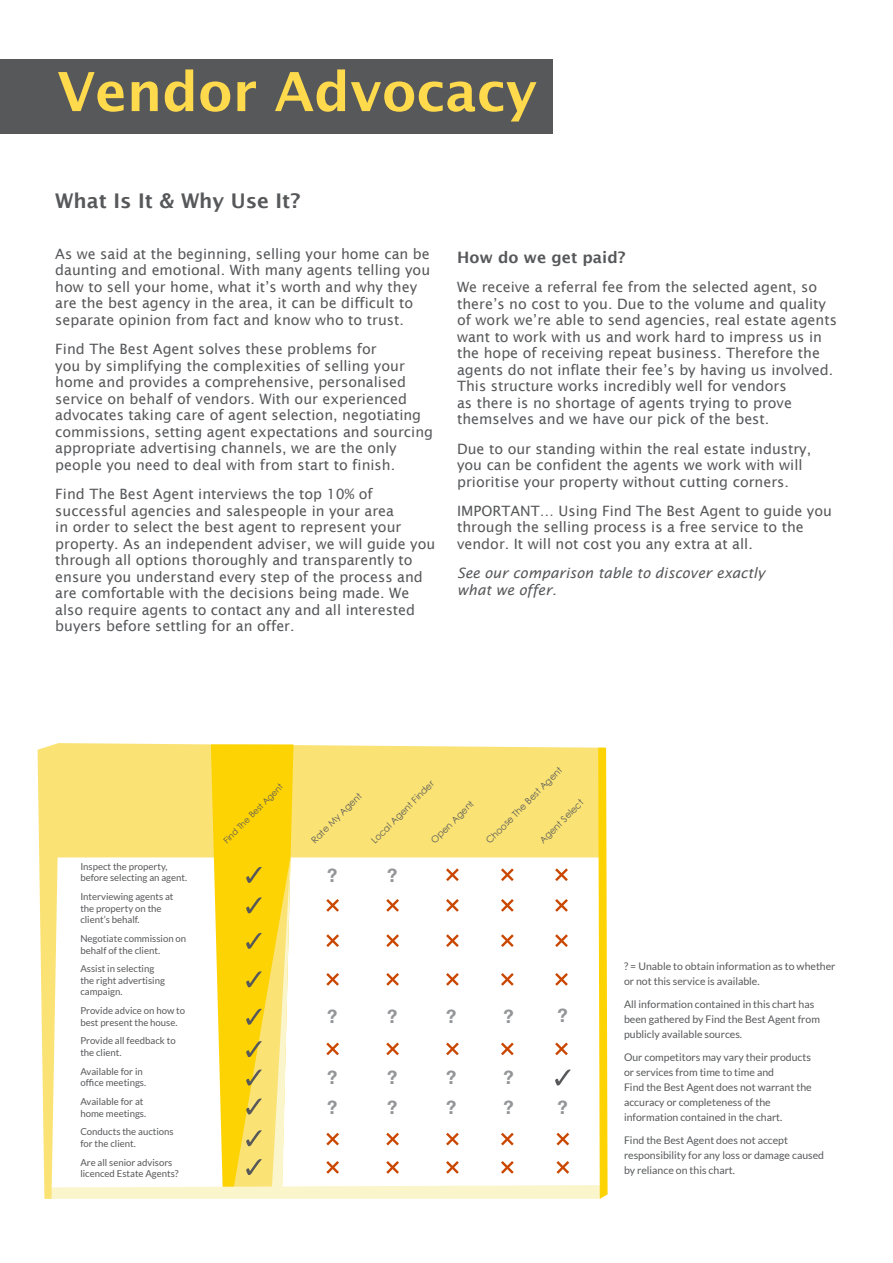
<style>
.page{position:relative;width:893px;height:1263px;background:#fff}
.page>*{position:absolute;margin:0;border:0;box-sizing:border-box;transform-origin:0 0}
.Standout{font:600 54px "Lucida Sans";color:#ffda4d}
.Heading{font:600 20.25px "Lucida Sans";color:#57585a}
.t1{font:700 18.45px "Helvetica Neue";color:#939598}
.Subheading{font:600 15.75px "Lucida Sans";color:#57585a}
.Body{font:14.25px/16.5px "Lucida Sans";color:#57585a}
.Body-2{font:italic 14.25px/16.5px "Lucida Sans";color:#57585a}
.t2{font:10.5px/15px "Lato";color:#57585a}
.t3{font:9.6px/11.6px "Lato";color:#57585a}
.t4{font:9.15px "Century Gothic";color:#57585a}
.t5{font:8.4px "Century Gothic";color:#57585a}
</style>
<div class="page">
<div style="left:0;top:60px;width:553px;height:74px;background:#57585a"></div>
<svg style="left:38px;top:743px;width:570px;height:456px"></svg>
<p class="Standout" style="left:57px;top:61px;width:481px">Vendor Advocacy</p>
<p class="Heading" style="left:55px;top:190px;width:247px">What Is It &amp; Why Use It?</p>
<p class="Body" style="left:55px;top:246px;width:376px">As we said at the beginning, selling your home can be daunting and emotional. With many agents telling you how to sell your home, what it’s worth and why they are the best agency in the area, it can be difficult to separate opinion from fact and know who to trust.</p>
<p class="Body" style="left:55px;top:341px;width:379px">Find The Best Agent solves these problems for<br>you by simplifying the complexities of selling your home and provides a comprehensive, personalised service on behalf of vendors. With our experienced advocates taking care of agent selection, negotiating commissions, setting agent expectations and sourcing appropriate advertising channels, we are the only people you need to deal with from start to finish.</p>
<p class="Body" style="left:55px;top:486px;width:382px">Find The Best Agent interviews the top 10% of successful agencies and salespeople in your area<br>in order to select the best agent to represent your property. As an independent adviser, we will guide you through all options thoroughly and transparently to ensure you understand every step of the process and are comfortable with the decisions being made. We also require agents to contact any and all interested buyers before settling for an offer.</p>
<p class="Subheading" style="left:457px;top:248px;width:170px">How do we get paid?</p>
<p class="Body" style="left:457px;top:279px;width:381px">We receive a referral fee from the selected agent, so there’s no cost to you. Due to the volume and quality of work we’re able to send agencies, real estate agents want to work with us and work hard to impress us in the hope of receiving repeat business. Therefore the agents do not inflate their fee’s by having us involved.<br>This structure works incredibly well for vendors<br>as there is no shortage of agents trying to prove themselves and we have our pick of the best.</p>
<p class="Body" style="left:457px;top:440px;width:356px">Due to our standing within the real estate industry, you can be confident the agents we work with will prioritise your property without cutting corners.</p>
<p class="Body" style="left:457px;top:502px;width:376px">IMPORTANT… Using Find The Best Agent to guide you through the selling process is a free service to the vendor. It will not cost you any extra at all.</p>
<p class="Body-2" style="left:457px;top:565px;width:309px">See our comparison table to discover exactly what we offer.</p>
<p class="t3" style="left:80px;top:861px;width:108px">Inspect the property, before selecting an agent.</p>
<p class="t3" style="left:80px;top:891px;width:95px">Interviewing agents at the property on the client’s behalf.</p>
<p class="t3" style="left:80px;top:933px;width:107px">Negotiate commission on behalf of the client.</p>
<p class="t3" style="left:80px;top:963px;width:86px">Assist in selecting the right advertising campaign.</p>
<p class="t3" style="left:80px;top:1005px;width:106px">Provide advice on how to best present the house.</p>
<p class="t3" style="left:80px;top:1035px;width:97px">Provide all feedback to the client.</p>
<p class="t3" style="left:80px;top:1065px;width:67px">Available for in office meetings.</p>
<p class="t3" style="left:80px;top:1096px;width:67px">Available for at home meetings.</p>
<p class="t3" style="left:80px;top:1126px;width:95px">Conducts the auctions for the client.</p>
<p class="t3" style="left:80px;top:1156px;width:100px">Are all senior advisors licenced Estate Agents?</p>
<p class="t5" style="left:221px;top:838px;width:81px;rotate:-45deg">Find The Best Agent</p>
<p class="t4" style="left:309px;top:838px;width:69px;rotate:-45deg">Rate My Agent</p>
<p class="t4" style="left:369px;top:838px;width:86px;rotate:-45deg">Local Agent Finder</p>
<p class="t4" style="left:429px;top:838px;width:58px;rotate:-45deg">Open Agent</p>
<p class="t1" style="left:327px;top:861px;width:12px">?</p>
<p class="t1" style="left:387px;top:861px;width:12px">?</p>
<p class="t4" style="left:484px;top:838px;width:105px;rotate:-45deg">Choose The Best Agent</p>
<p class="t4" style="left:537px;top:838px;width:59px;rotate:-45deg">Agent Select</p>
<p class="t1" style="left:327px;top:1002px;width:12px">?</p>
<p class="t1" style="left:327px;top:1063px;width:12px">?</p>
<p class="t1" style="left:387px;top:1002px;width:12px">?</p>
<p class="t1" style="left:387px;top:1063px;width:12px">?</p>
<p class="t1" style="left:446px;top:1002px;width:12px">?</p>
<p class="t1" style="left:446px;top:1063px;width:12px">?</p>
<p class="t1" style="left:504px;top:1002px;width:12px">?</p>
<p class="t1" style="left:504px;top:1063px;width:12px">?</p>
<p class="t1" style="left:557px;top:1001px;width:12px">?</p>
<p class="t1" style="left:327px;top:1093px;width:12px">?</p>
<p class="t1" style="left:387px;top:1093px;width:12px">?</p>
<p class="t1" style="left:446px;top:1093px;width:12px">?</p>
<p class="t1" style="left:504px;top:1093px;width:12px">?</p>
<p class="t1" style="left:557px;top:1093px;width:12px">?</p>
<p class="t2" style="left:624px;top:959px;width:213px">? = Unable to obtain information as to whether or not this service is available.</p>
<p class="t2" style="left:624px;top:997px;width:197px">All information contained in this chart has been gathered by Find the Best Agent from publicly available sources.</p>
<p class="t2" style="left:624px;top:1049px;width:189px">Our competitors may vary their products or services from time to time and<br>Find the Best Agent does not warrant the accuracy or completeness of the information contained in the chart.</p>
<p class="t2" style="left:624px;top:1132px;width:202px">Find the Best Agent does not accept responsibility for any loss or damage caused by reliance on this chart.</p>
</div>
